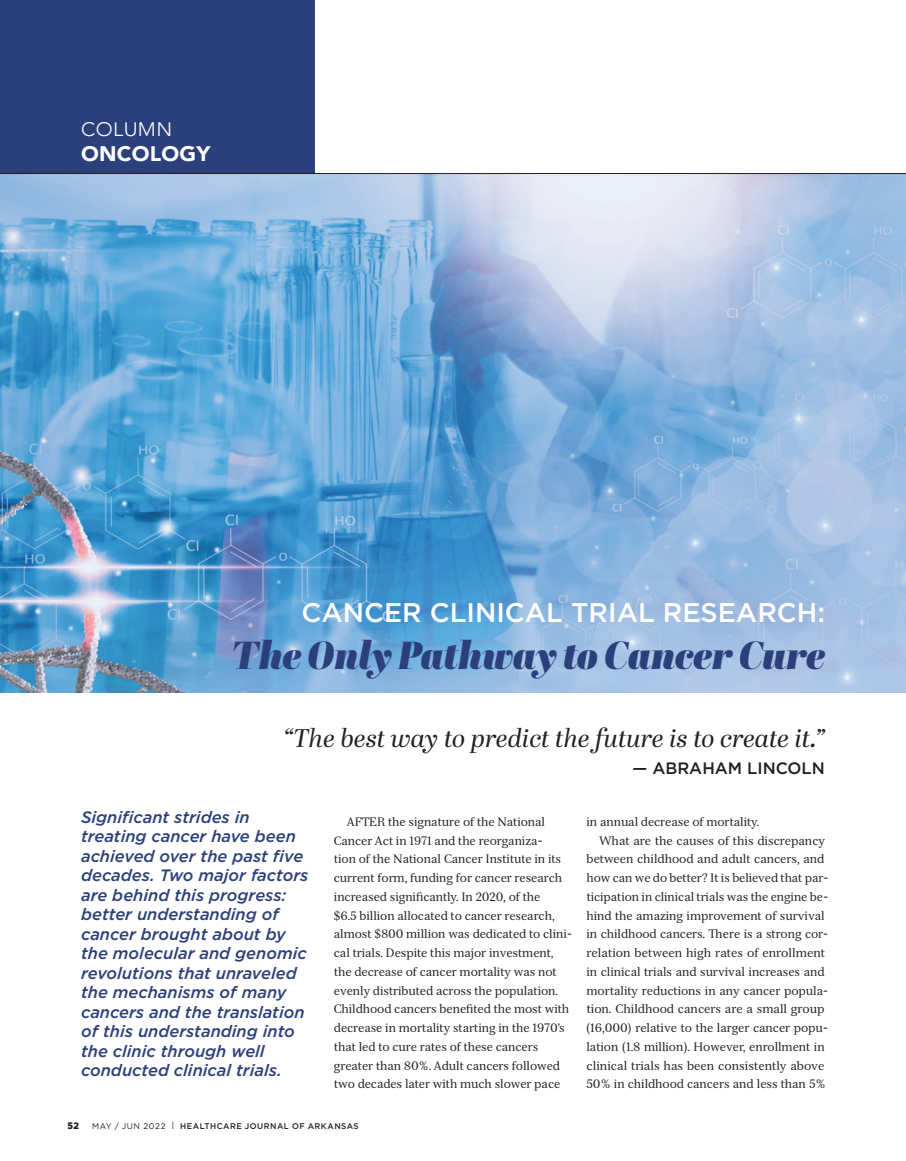
<style>
.page{position:relative;width:906px;height:1161px;background:#fff}
.page>*{position:absolute;margin:0;border:0;box-sizing:border-box;transform-origin:0 0}
.t1{font:italic 39px "Abril Display Bl";color:#2b3f7b}
.t2{font:500 27px "Gotham";color:#fff}
.t3{font:italic 25.5px "Abril Display";letter-spacing:.005em;color:#231f20}
.t4{font:900 21px "Avenir";letter-spacing:.01em;color:#fff}
.t5{font:300 19.5px "Avenir";letter-spacing:.02em;color:#fff;scale:1.04 1}
.t6{font:italic 500 16.5px/19.5px "Gotham";color:#2b3f7b}
.t7{font:500 16.5px "Gotham";color:#231f20}
.Body_Copy{font:12px/18.8px "Serif 12 Beta";letter-spacing:-.01em;color:#231f20}
.t8{font:900 9.3px "Gotham";color:#231f20;scale:.95 1}
.t9{font:500 8.25px "Gotham";letter-spacing:.06em;color:#231f20}
.s1{font-weight:400}
.s2{font-weight:300;font-size:10.5px}
</style>
<div class="page">
<img style="left:0;top:174px;width:905px;height:519px">
<div style="left:0;top:0;width:314px;height:173px;background:#2b3f7b"></div>
<hr style="left:0;top:173px;width:905px;height:1px;background:#231f20">
<p class="t5" style="left:81px;top:118px;width:89px">COLUMN</p>
<p class="t4" style="left:81px;top:136px;width:131px">ONCOLOGY</p>
<p class="t2" style="left:301px;top:595px;width:524px">CANCER CLINICAL TRIAL RESEARCH:</p>
<p class="t1" style="left:231px;top:628px;width:594px">The Only Pathway to Cancer Cure</p>
<p class="t3" style="left:283px;top:720px;width:543px">“The best way to predict the future is to create it.”</p>
<p class="t7" style="left:632px;top:758px;width:194px">— ABRAHAM LINCOLN</p>
<p class="t6" style="left:81px;top:807px;width:229px">Significant strides in treating cancer have been achieved over the past five decades. Two major factors are behind this progress: better understanding of cancer brought about by the molecular and genomic revolutions that unraveled the mechanisms of many cancers and the translation of this understanding into the clinic through well conducted clinical trials.</p>
<p class="Body_Copy" style="left:333px;top:812px;width:240px;text-indent:13px">AFTER the signature of the National Cancer Act in 1971 and the reorganiza-<br>tion of the National Cancer Institute in its current form, funding for cancer research increased significantly. In 2020, of the<br>$6.5 billion allocated to cancer research, almost $800 million was dedicated to clini&shy;cal trials. Despite this major investment, the decrease of cancer mortality was not evenly distributed across the population.<br>Childhood cancers benefited the most with decrease in mortality starting in the 1970’s that led to cure rates of these cancers greater than 80%. Adult cancers followed two decades later with much slower pace</p>
<p class="Body_Copy" style="left:586px;top:812px;width:174px">in annual decrease of mortality.</p>
<p class="Body_Copy" style="left:585px;top:831px;width:244px;text-indent:13px">What are the causes of this discrepancy between childhood and adult cancers, and how can we do better? It is believed that par&shy;ticipation in clinical trials was the engine be&shy;hind the amazing improvement of survival in childhood cancers. There is a strong cor&shy;relation between high rates of enrollment in clinical trials and survival increases and mortality reductions in any cancer popula&shy;tion. Childhood cancers are a small group (16,000) relative to the larger cancer popu&shy;lation (1.8 million). However, enrollment in clinical trials has been consistently above 50% in childhood cancers and less than 5%</p>
<p class="t8" style="left:68px;top:1120px;width:13px">52</p>
<p class="t9" style="left:92px;top:1121px;width:268px"><span class="s1">MAY / JUN 2022</span> <span class="s2">I</span> HEALTHCARE JOURNAL OF ARKANSAS</p>
</div>
